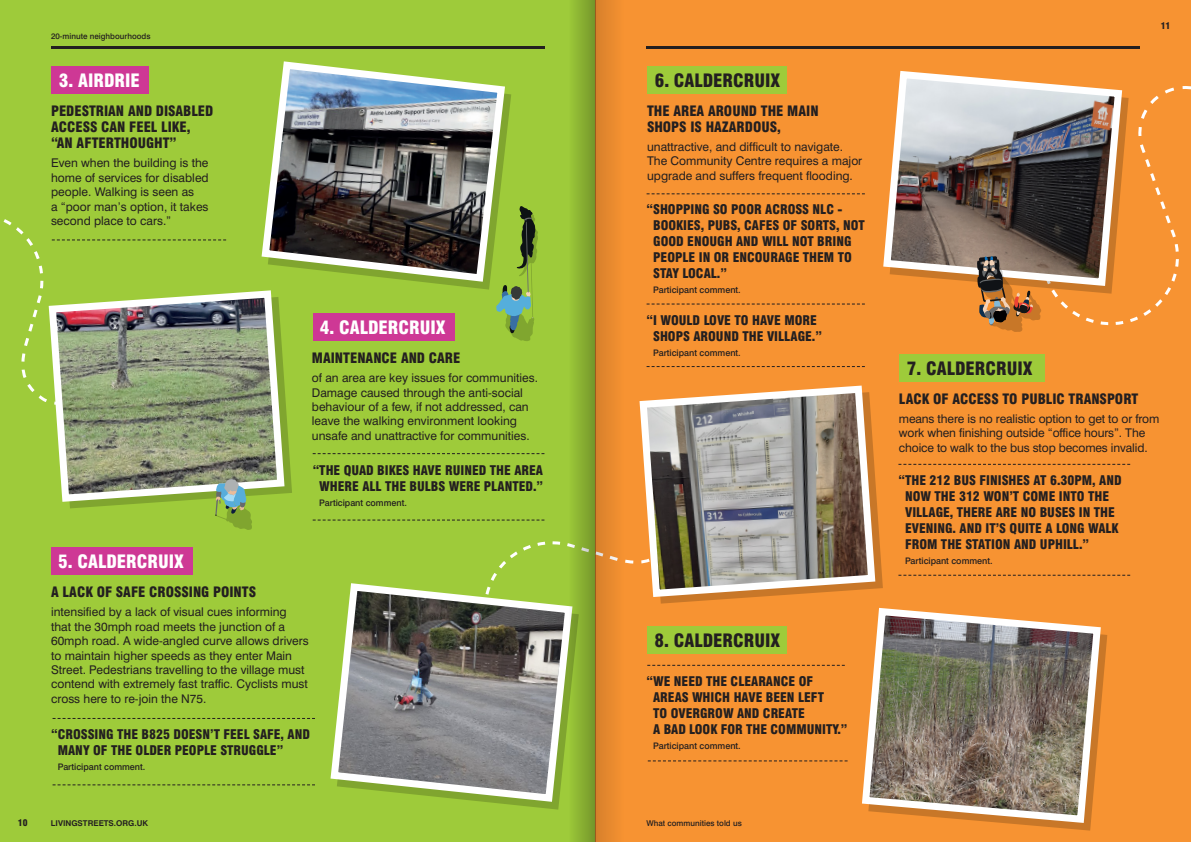
<style>
.page{position:relative;width:1191px;height:842px;background:#fff}
.page>*{position:absolute;margin:0;border:0;box-sizing:border-box;transform-origin:0 0}
.Standfirst_1{font:900 condensed 18px "Swiss 721 BT";color:#231f20}
.Standfirst_1-2{font:900 condensed 18px "Swiss 721 BT";color:#fff}
.t1{font:900 condensed 14px/16px "Swiss 721 BT";color:#231f20}
.Standfirst_1-3{font:900 condensed 13px/16px "Swiss 721 BT";color:#231f20}
.Body_Copy_1{font:12px/14.4px "Swiss 721 BT";color:#231f20}
.Standfirst_1-4{font:500 9px "Swiss 721 BT";color:#231f20}
.t2{font:900 condensed 9px "Swiss 721 BT";color:#231f20}
.t3{font:500 8px "Swiss 721 BT";color:#231f20}
.t4{font:700 8px "Swiss 721 BT";color:#231f20}
</style>
<div class="page">
<div style="left:0;top:0;width:596px;height:842px;background:#9ecb3a"></div>
<div style="left:595px;top:0;width:595px;height:842px;background:#f79332"></div>
<div style="left:899px;top:354px;width:145px;height:28px;background:#9ecb3a"></div>
<div style="left:648px;top:66px;width:139px;height:28px;background:#9ecb3a"></div>
<svg style="left:898px;top:464px;width:232px;height:1px"></svg>
<svg style="left:646px;top:193px;width:219px;height:1px"></svg>
<svg style="left:898px;top:575px;width:232px;height:1px"></svg>
<svg style="left:646px;top:303px;width:219px;height:1px"></svg>
<svg style="left:646px;top:366px;width:219px;height:1px"></svg>
<svg style="left:1128px;top:85px;width:63px;height:239px"></svg>
<div style="left:313px;top:313px;width:141px;height:28px;background:#ce3895"></div>
<div style="left:51px;top:547px;width:142px;height:28px;background:#ce3895"></div>
<div style="left:52px;top:66px;width:97px;height:28px;background:#ce3895"></div>
<svg style="left:313px;top:519px;width:532px;height:147px"></svg>
<svg style="left:313px;top:453px;width:231px;height:1px"></svg>
<svg style="left:53px;top:784px;width:262px;height:1px"></svg>
<svg style="left:648px;top:760px;width:199px;height:1px"></svg>
<svg style="left:53px;top:718px;width:262px;height:1px"></svg>
<hr style="left:51px;top:46px;width:493px;height:3px;background:#231f20">
<hr style="left:646px;top:46px;width:494px;height:3px;background:#231f20">
<svg style="left:496px;top:206px;width:42px;height:135px"></svg>
<svg style="left:460px;top:94px;width:51px;height:196px"></svg>
<img style="left:261px;top:61px;width:248px;height:225px">
<svg style="left:327px;top:579px;width:241px;height:227px"></svg>
<svg style="left:862px;top:607px;width:242px;height:220px;background:#9d866c"></svg>
<svg style="left:647px;top:535px;width:236px;height:69px"></svg>
<img style="left:636px;top:385px;width:243px;height:216px">
<img style="left:883px;top:70px;width:243px;height:209px">
<svg style="left:942px;top:200px;width:188px;height:132px"></svg>
<svg style="left:3px;top:219px;width:223px;height:183px"></svg>
<img style="left:45px;top:287px;width:243px;height:219px">
<svg style="left:215px;top:479px;width:37px;height:51px"></svg>
<div style="left:568px;top:0;width:28px;height:842px;background:linear-gradient(to right,#9cc93b,#74962a)"></div>
<div style="left:595px;top:0;width:28px;height:842px;background:linear-gradient(to right,#d57f2b,#f49131)"></div>
<p class="t3" style="left:51px;top:31px;width:101px">20-minute neighbourhoods</p>
<p class="Standfirst_1-2" style="left:59px;top:70px;width:82px">3. AIRDRIE</p>
<p class="t1" style="left:51px;top:103px;width:164px">PEDESTRIAN AND DISABLED<br>ACCESS CAN FEEL LIKE, “AN AFTERTHOUGHT”</p>
<p class="Body_Copy_1" style="left:51px;top:156px;width:159px">Even when the building is the home of services for disabled people. Walking is seen as<br>a “poor man’s option, it takes second place to cars.”</p>
<p class="Standfirst_1-2" style="left:58px;top:551px;width:127px">5. CALDERCRUIX</p>
<p class="Standfirst_1-2" style="left:320px;top:317px;width:127px">4. CALDERCRUIX</p>
<p class="t1" style="left:312px;top:350px;width:150px">MAINTENANCE AND CARE</p>
<p class="Body_Copy_1" style="left:312px;top:371px;width:228px">of an area are key issues for communities.<br>Damage caused through the anti-social behaviour of a few, if not addressed, can leave the walking environment looking unsafe and unattractive for communities.</p>
<p class="Standfirst_1-3" style="left:313px;top:462px;width:232px;text-align:center">“THE QUAD BIKES HAVE RUINED THE AREA<br>WHERE ALL THE BULBS WERE PLANTED.”</p>
<p class="Standfirst_1-4" style="left:319px;top:497px;width:89px">Participant comment.</p>
<p class="t1" style="left:51px;top:584px;width:206px">A LACK OF SAFE CROSSING POINTS</p>
<p class="Body_Copy_1" style="left:51px;top:605px;width:259px">intensified by a lack of visual cues informing that the 30mph road meets the junction of a 60mph road. A wide-angled curve allows drivers to maintain higher speeds as they enter Main Street. Pedestrians travelling to the village must contend with extremely fast traffic. Cyclists must cross here to re-join the N75.</p>
<p class="Standfirst_1-3" style="left:58px;top:727px;width:254px;text-indent:-7px">“CROSSING THE B825 DOESN’T FEEL SAFE, AND<br>MANY OF THE OLDER PEOPLE STRUGGLE”</p>
<p class="Standfirst_1-4" style="left:58px;top:762px;width:89px">Participant comment.</p>
<p class="t2" style="left:18px;top:818px;width:11px">10</p>
<p class="t4" style="left:51px;top:819px;width:99px">LIVINGSTREETS.ORG.UK</p>
<p class="Standfirst_1" style="left:655px;top:70px;width:127px">6. CALDERCRUIX</p>
<p class="t1" style="left:647px;top:103px;width:173px">THE AREA AROUND THE MAIN<br>SHOPS IS HAZARDOUS,</p>
<p class="Body_Copy_1" style="left:647px;top:140px;width:217px">unattractive, and difficult to navigate.<br>The Community Centre requires a major upgrade and suffers frequent flooding.</p>
<p class="Standfirst_1-3" style="left:653px;top:201px;width:213px;text-indent:-7px">“SHOPPING SO POOR ACROSS NLC -<br>BOOKIES, PUBS, CAFES OF SORTS, NOT<br>GOOD ENOUGH AND WILL NOT BRING<br>PEOPLE IN OR ENCOURAGE THEM TO<br>STAY LOCAL.”</p>
<p class="Standfirst_1-4" style="left:653px;top:284px;width:89px">Participant comment.</p>
<p class="Standfirst_1-3" style="left:646px;top:312px;width:177px;text-align:center">“I WOULD LOVE TO HAVE MORE<br>SHOPS AROUND THE VILLAGE.”</p>
<p class="Standfirst_1-4" style="left:653px;top:347px;width:89px">Participant comment.</p>
<p class="Standfirst_1" style="left:654px;top:630px;width:127px">8. CALDERCRUIX</p>
<p class="Standfirst_1-3" style="left:653px;top:674px;width:196px;text-indent:-7px">“WE NEED THE CLEARANCE OF<br>AREAS WHICH HAVE BEEN LEFT<br>TO OVERGROW AND CREATE<br>A BAD LOOK FOR THE COMMUNITY.”</p>
<p class="Standfirst_1-4" style="left:653px;top:741px;width:89px">Participant comment.</p>
<p class="t3" style="left:646px;top:818px;width:97px">What communities told us</p>
<p class="t2" style="left:1160px;top:20px;width:11px">11</p>
<p class="Standfirst_1" style="left:906px;top:357px;width:127px">7. CALDERCRUIX</p>
<p class="t1" style="left:899px;top:391px;width:241px">LACK OF ACCESS TO PUBLIC TRANSPORT</p>
<p class="Body_Copy_1" style="left:899px;top:411px;width:262px">means there is no realistic option to get to or from work when finishing outside “office hours”. The choice to walk to the bus stop becomes invalid.</p>
<p class="Standfirst_1-3" style="left:905px;top:473px;width:218px;text-indent:-7px">“THE 212 BUS FINISHES AT 6.30PM, AND<br>NOW THE 312 WON’T COME INTO THE<br>VILLAGE, THERE ARE NO BUSES IN THE<br>EVENING. AND IT’S QUITE A LONG WALK<br>FROM THE STATION AND UPHILL.”</p>
<p class="Standfirst_1-4" style="left:905px;top:556px;width:89px">Participant comment.</p>
</div>
